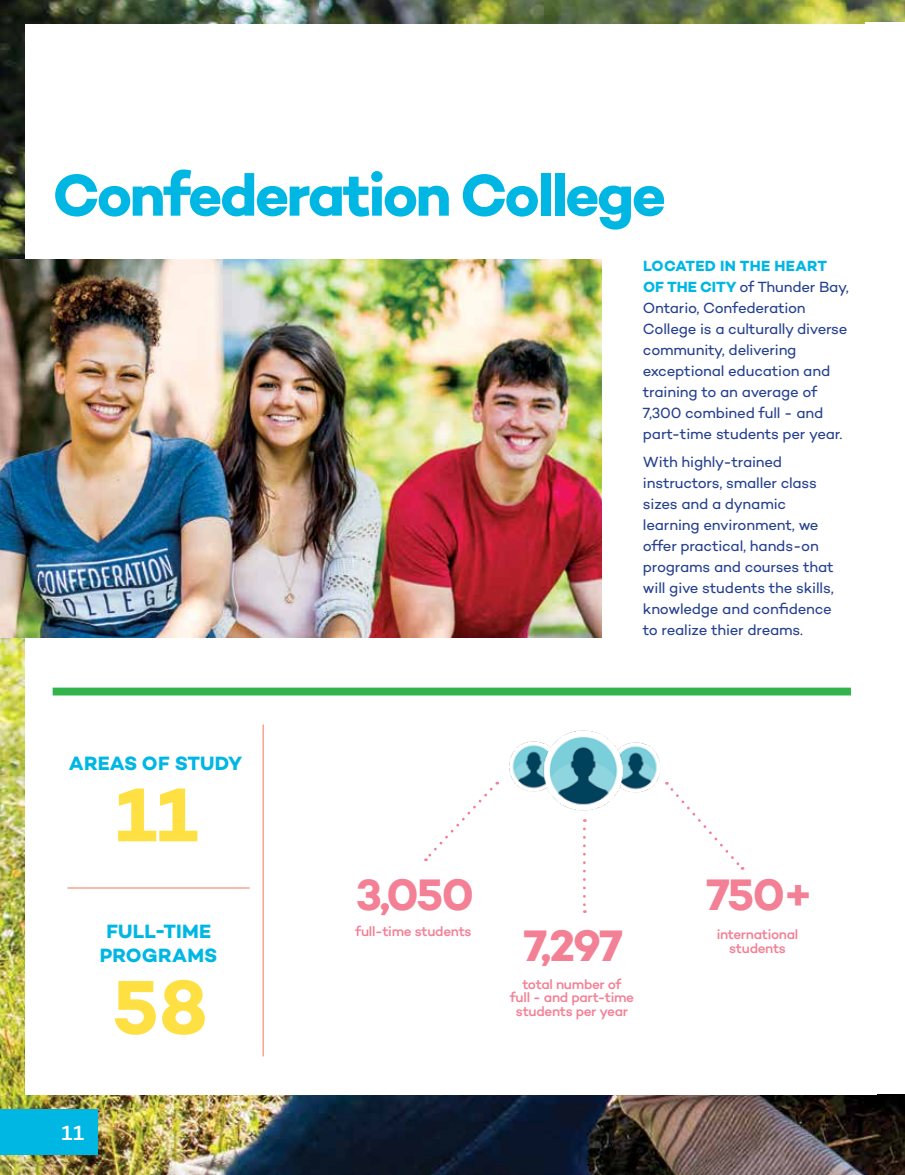
<style>
.page{position:relative;width:905px;height:1175px;background:#fff}
.page>*{position:absolute;margin:0;border:0;box-sizing:border-box;transform-origin:0 0}
.t1{font:700 77.55px "Campton";color:#ffe043}
.t2{font:700 60px "Campton";letter-spacing:-.045em;color:#00b7e4}
.t3{font:700 44.85px "Campton";letter-spacing:-.04em;color:#f38095}
.t4{font:500 21px "Campton";color:#fff}
.t5{font:700 19.65px/24.2px "Campton";letter-spacing:.01em;color:#00b7e4;text-align:center}
.t6{font:15px/21px "Campton";letter-spacing:-.015em;color:#25408f}
.t7{font:500 13.8px/13.5px "Campton";letter-spacing:-.02em;color:#f38095;text-align:center}
.s1{font-weight:700;color:#00b7e4}
</style>
<div class="page">
<img style="left:0;top:0;width:904px;height:1174px">
<div style="left:25px;top:24px;width:851px;height:1070px;background:#fff"></div>
<div style="left:865px;top:23px;width:39px;height:1071px;background:#fff"></div>
<img style="left:509px;top:741px;width:29px;height:51px">
<img style="left:625px;top:742px;width:35px;height:50px">
<img style="left:538px;top:730px;width:87px;height:81px">
<svg style="left:583px;top:829px;width:2px;height:84px"></svg>
<svg style="left:424px;top:781px;width:73px;height:80px"></svg>
<svg style="left:666px;top:782px;width:77px;height:87px"></svg>
<hr style="left:67px;top:887px;width:183px;height:1px;background:#f47850">
<img style="left:0;top:259px;width:601px;height:378px">
<div style="left:53px;top:687px;width:798px;height:8px;background:#33b44a"></div>
<hr style="left:263px;top:724px;width:1px;height:332px;background:#f47850">
<div style="left:0;top:1109px;width:97px;height:45px;background:#00b7e4"></div>
<h2 class="t2" style="left:52px;top:157px;width:615px">Confederation College</h2>
<h3 class="t5" style="left:69px;top:750px;width:175px">AREAS OF STUDY</h3>
<h1 class="t1" style="left:115px;top:765px;width:84px">11</h1>
<h3 class="t5" style="left:100px;top:919px;width:119px">FULL-TIME<br>PROGRAMS</h3>
<h1 class="t1" style="left:112px;top:957px;width:97px">58</h1>
<h3 class="t4" style="left:62px;top:1119px;width:24px">11</h3>
<p class="t6" style="left:643px;top:255px;width:207px"><span class="s1">LOCATED IN THE HEART<br>OF THE CITY</span> of Thunder Bay,<br>Ontario, Confederation<br>College is a culturally diverse community, delivering exceptional education and training to an average of<br>7,300 combined full - and part-time students per year.</p>
<p class="t6" style="left:643px;top:451px;width:192px">With highly-trained instructors, smaller class sizes and a dynamic learning environment, we offer practical, hands-on programs and courses that will give students the skills, knowledge and confidence to realize thier dreams.</p>
<h3 class="t3" style="left:356px;top:865px;width:120px">3,050</h3>
<p class="t7" style="left:355px;top:924px;width:118px">full-time students</p>
<h3 class="t3" style="left:524px;top:917px;width:101px">7,297</h3>
<p class="t7" style="left:510px;top:976px;width:126px">total number of<br>full - and part-time students per year</p>
<h3 class="t3" style="left:706px;top:865px;width:108px">750+</h3>
<p class="t7" style="left:716px;top:927px;width:83px">international students</p>
</div>
